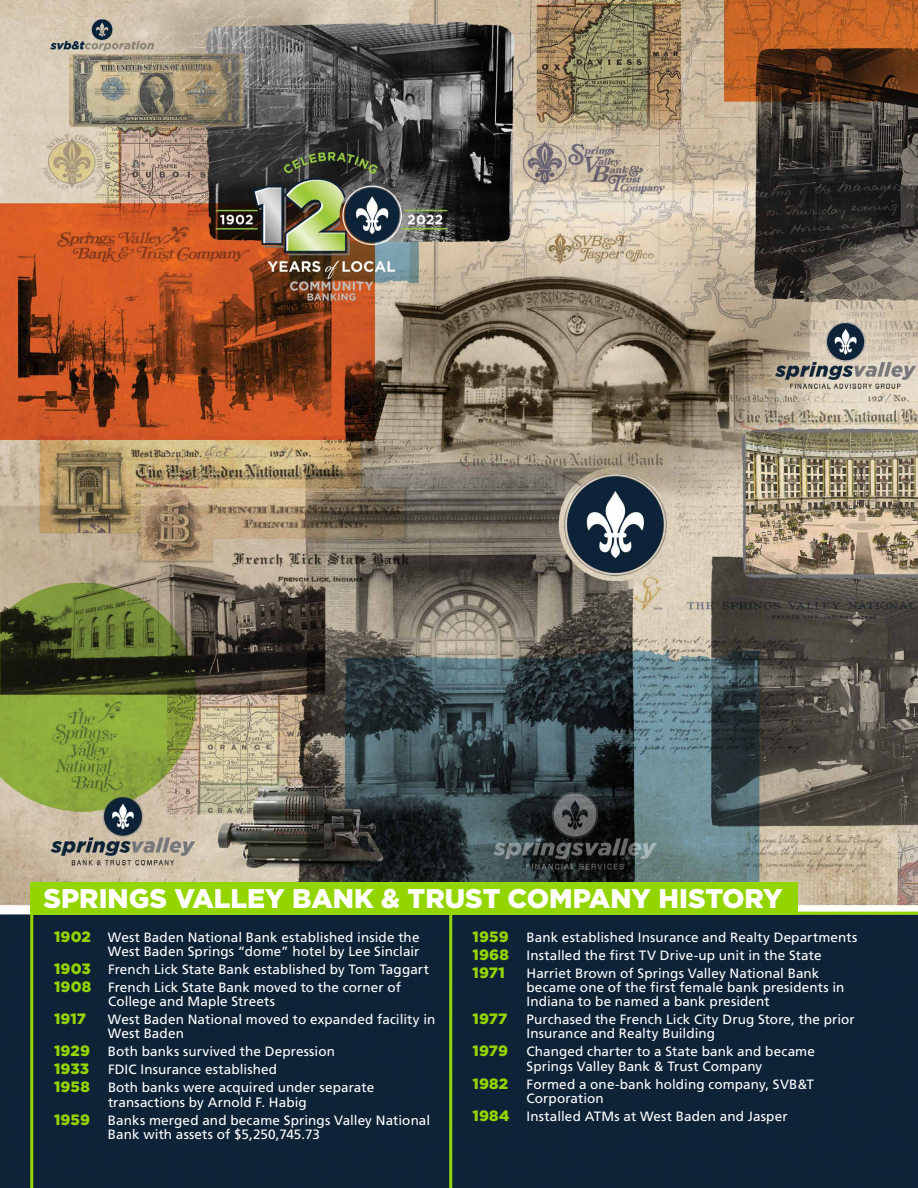
<style>
.page{position:relative;width:918px;height:1188px;background:#fff}
.page>*{position:absolute;margin:0;border:0;box-sizing:border-box;transform-origin:0 0}
.t1{font:900 27px "Gotham";color:#fff}
.t2{font:900 15px "Gotham";letter-spacing:.01em;color:#93d500}
.t3{font:13.5px/14.2px "Frutiger";letter-spacing:.005em;color:#fff}
.s1{font-family:"Gotham";font-weight:900;font-size:15px;color:#93d500}
</style>
<div class="page">
<img style="left:0;top:0;width:918px;height:1188px">
<hr style="left:30px;top:910px;width:3px;height:278px;background:#93d500">
<div style="left:30px;top:883px;width:768px;height:32px;background:#93d500"></div>
<hr style="left:449px;top:910px;width:3px;height:278px;background:#93d500">
<hr style="left:798px;top:912px;width:120px;height:3px;background:#93d500">
<h1 class="t1" style="left:44px;top:880px;width:741px">SPRINGS VALLEY BANK &amp; TRUST COMPANY HISTORY</h1>
<p class="t3" style="left:54px;top:930px;width:367px;text-align:right"><span class="s1">1902</span> West Baden National Bank established inside the<br>West Baden Springs “dome” hotel by Lee Sinclair</p>
<p class="t3" style="left:54px;top:960px;width:376px;line-height:18px"><span class="s1">1903</span> French Lick State Bank established by Tom Taggart<br><span class="s1">1908</span> French Lick State Bank moved to the corner of</p>
<p class="t3" style="left:108px;top:994px;width:168px">College and Maple Streets</p>
<p class="t2" style="left:54px;top:1008px;width:34px">1917</p>
<p class="t3" style="left:108px;top:1012px;width:329px">West Baden National moved to expanded facility in<br>West Baden</p>
<p class="t3" style="left:54px;top:1045px;width:283px"><span class="s1">1929</span> Both banks survived the Depression</p>
<p class="t2" style="left:54px;top:1059px;width:37px">1933</p>
<p class="t3" style="left:54px;top:1061px;width:322px;line-height:18px;text-indent:54px">FDIC Insurance established<br><span class="s1">1958</span> Both banks were acquired under separate</p>
<p class="t3" style="left:54px;top:1093px;width:378px;line-height:18px;text-indent:54px">transactions by Arnold F. Habig<br><span class="s1">1959</span> Banks merged and became Springs Valley National</p>
<p class="t3" style="left:108px;top:1127px;width:214px">Bank with assets of $5,250,745.73</p>
<p class="t3" style="left:472px;top:928px;width:386px;line-height:18px"><span class="s1">1959</span> Bank established Insurance and Realty Departments<br><span class="s1">1968</span> Installed the first TV Drive-up unit in the State</p>
<p class="t2" style="left:472px;top:962px;width:34px">1971</p>
<p class="t3" style="left:526px;top:966px;width:319px">Harriet Brown of Springs Valley National Bank became one of the first female bank presidents in<br>Indiana to be named a bank president</p>
<p class="t2" style="left:472px;top:1008px;width:36px">1977</p>
<p class="t3" style="left:526px;top:1012px;width:330px">Purchased the French Lick City Drug Store, the prior<br>Insurance and Realty Building</p>
<p class="t3" style="left:472px;top:1045px;width:344px;text-align:center"><span class="s1">1979</span> Changed charter to a State bank and became<br>Springs Valley Bank &amp; Trust Company</p>
<p class="t3" style="left:527px;top:1077px;width:289px;text-indent:-54px"><span class="s1">1982</span> Formed a one-bank holding company, SVB&amp;T<br>Corporation</p>
<p class="t3" style="left:472px;top:1109px;width:317px"><span class="s1">1984</span> Installed ATMs at West Baden and Jasper</p>
</div>
